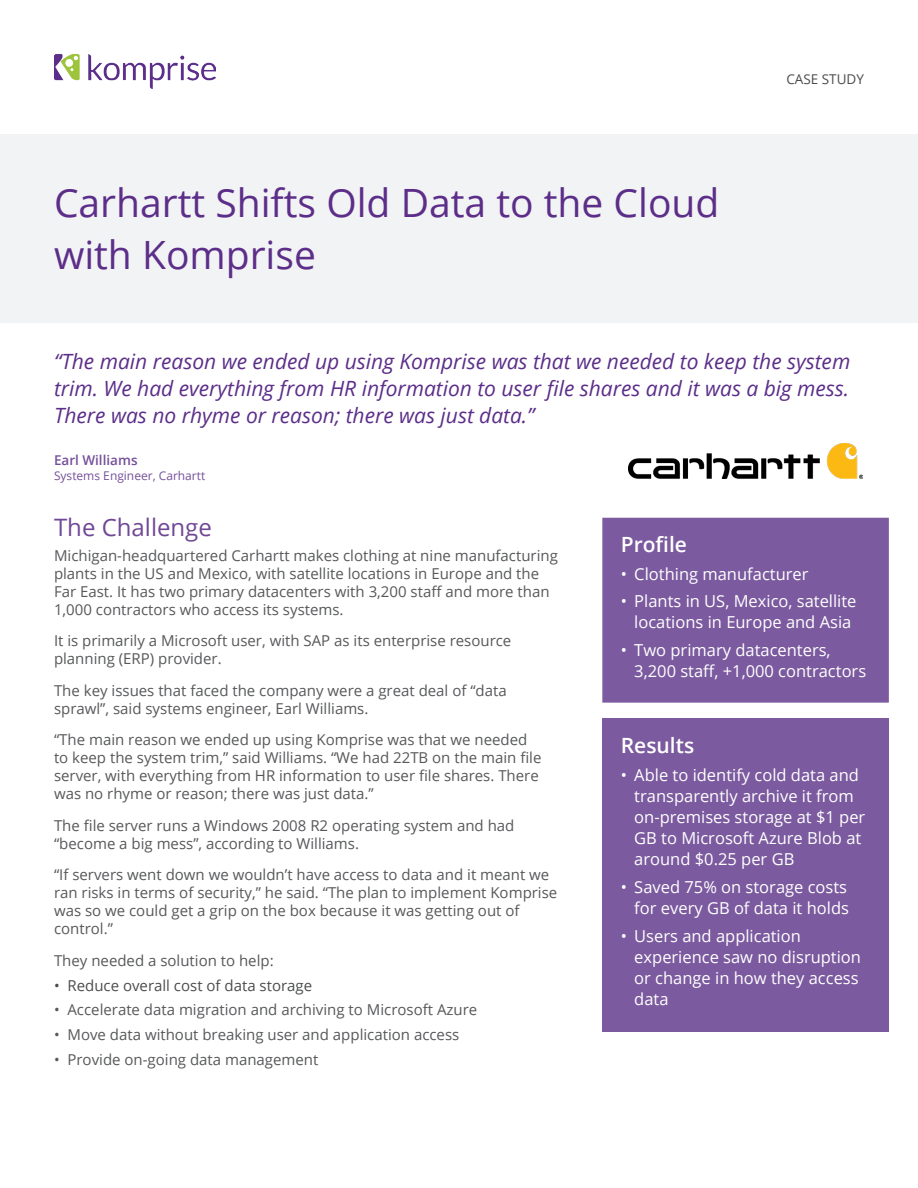
<style>
.page{position:relative;width:918px;height:1188px;background:#fff}
.page>*{position:absolute;margin:0;border:0;box-sizing:border-box;transform-origin:0 0}
.t1{font:39px "Open Sans";color:#5c2e89}
.t2{font:24px "Open Sans";color:#704896}
.Introductory_text{font:italic 21px/27px "Open Sans";color:#5c2e89;text-align:justify}
.Sidebar_bullet_1{font:600 21px "Open Sans";color:#fff}
.t3{font:16.5px/21px "Open Sans";color:#fff}
.Body_Text{font:15px/18px "Open Sans";color:#57585a}
.t4{font:15px "Open Sans";color:#4b4c4d}
.Body_Text-2{font:600 13.5px "Open Sans";color:#75509a}
.t5{font:13.5px "Open Sans";color:#4b4c4d}
.Body_Text-3{font:12px "Open Sans";color:#75509a}
</style>
<div class="page">
<div style="left:0;top:134px;width:918px;height:189px;background:#f2f3f4"></div>
<img style="left:54px;top:54px;width:162px;height:34px">
<div style="left:602px;top:518px;width:287px;height:185px;background:#7b5a9f;border:2px solid #7b5a9f"></div>
<div style="left:602px;top:718px;width:287px;height:313px;background:#7b5a9f"></div>
<img style="left:629px;top:443px;width:233px;height:35px">
<p class="t1" style="left:54px;top:177px;width:667px">Carhartt Shifts Old Data to the Cloud</p>
<p class="t1" style="left:54px;top:228px;width:264px">with Komprise</p>
<p class="t5" style="left:786px;top:70px;width:79px">CASE STUDY</p>
<p class="Introductory_text" style="left:54px;top:348px;width:798px">“The main reason we ended up using Komprise was that we needed to keep the system trim. We had everything from HR information to user file shares and it was a big mess.<br>There was no rhyme or reason; there was just data.”</p>
<p class="Body_Text-2" style="left:54px;top:451px;width:85px">Earl Williams</p>
<p class="Body_Text-3" style="left:54px;top:468px;width:153px">Systems Engineer, Carhartt</p>
<h1 class="t2" style="left:54px;top:511px;width:159px">The Challenge</h1>
<p class="Body_Text" style="left:54px;top:546px;width:505px">Michigan-headquartered Carhartt makes clothing at nine manufacturing plants in the US and Mexico, with satellite locations in Europe and the Far East. It has two primary datacenters with 3,200 staff and more than 1,000 contractors who access its systems.</p>
<p class="Body_Text" style="left:54px;top:632px;width:459px">It is primarily a Microsoft user, with SAP as its enterprise resource planning (ERP) provider.</p>
<p class="Body_Text" style="left:54px;top:681px;width:454px">The key issues that faced the company were a great deal of “data sprawl”, said systems engineer, Earl Williams.</p>
<p class="Body_Text" style="left:54px;top:731px;width:489px">“The main reason we ended up using Komprise was that we needed to keep the system trim,” said Williams. “We had 22TB on the main file server, with everything from HR information to user file shares. There was no rhyme or reason; there was just data.”</p>
<p class="Body_Text" style="left:54px;top:816px;width:462px">The file server runs a Windows 2008 R2 operating system and had “become a big mess”, according to Williams.</p>
<p class="Body_Text" style="left:54px;top:866px;width:505px">“If servers went down we wouldn’t have access to data and it meant we ran risks in terms of security,” he said. “The plan to implement Komprise was so we could get a grip on the box because it was getting out of control.”</p>
<p class="Body_Text" style="left:54px;top:951px;width:221px">They needed a solution to help:</p>
<p class="t4" style="left:54px;top:975px;width:260px">• Reduce overall cost of data storage</p>
<p class="Body_Text" style="left:54px;top:1001px;width:425px">• Accelerate data migration and archiving to Microsoft Azure</p>
<p class="Body_Text" style="left:54px;top:1025px;width:407px">• Move data without breaking user and application access</p>
<p class="Body_Text" style="left:54px;top:1050px;width:266px">• Provide on-going data management</p>
<p class="Sidebar_bullet_1" style="left:621px;top:530px;width:68px">Profile</p>
<p class="t3" style="left:621px;top:563px;width:189px">• Clothing manufacturer</p>
<p class="t3" style="left:621px;top:590px;width:237px;text-align:center">• Plants in US, Mexico, satellite locations in Europe and Asia</p>
<p class="t3" style="left:634px;top:639px;width:233px;text-indent:-14px">• Two primary datacenters,<br>3,200 staff, +1,000 contractors</p>
<p class="Sidebar_bullet_1" style="left:621px;top:731px;width:75px">Results</p>
<p class="t3" style="left:634px;top:764px;width:233px;text-indent:-14px">• Able to identify cold data and transparently archive it from on-premises storage at $1 per<br>GB to Microsoft Azure Blob at around $0.25 per GB</p>
<p class="t3" style="left:621px;top:876px;width:230px;text-align:right">• Saved 75% on storage costs for every GB of data it holds</p>
<p class="t3" style="left:634px;top:925px;width:228px;text-indent:-14px">• Users and application experience saw no disruption or change in how they access data</p>
</div>
